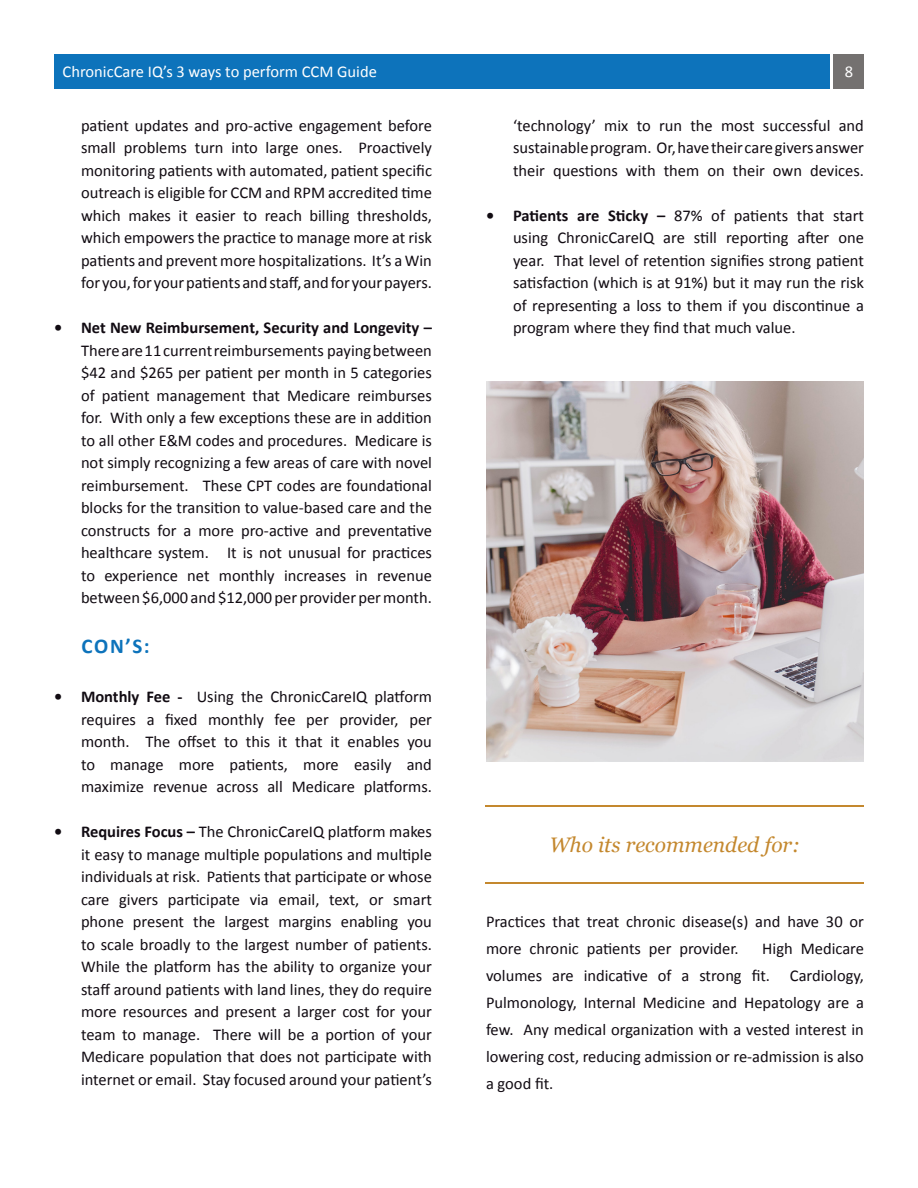
<style>
.page{position:relative;width:918px;height:1188px;background:#fff}
.page>*{position:absolute;margin:0;border:0;box-sizing:border-box;transform-origin:0 0}
.t1{font:italic 21px "Georgia";color:#c4882e}
.t2{font:700 21px "Calibri";color:#0d73bb}
.t3{font:16.5px/22.5px "Calibri";color:#110b12;text-align:justify}
.t4{font:16.5px "Calibri";color:#fff}
.s1{font-weight:700}
</style>
<div class="page">
<div style="left:54px;top:54px;width:776px;height:34px;background:#0d73bb"></div>
<div style="left:834px;top:54px;width:30px;height:34px;background:#747170"></div>
<hr style="left:486px;top:805px;width:378px;height:2px;background:#c4882e">
<hr style="left:486px;top:882px;width:378px;height:2px;background:#c4882e">
<img style="left:486px;top:381px;width:378px;height:380px">
<p class="t4" style="left:63px;top:60px;width:316px">ChronicCare IQ’s 3 ways to perform CCM Guide</p>
<p class="t4" style="left:845px;top:60px;width:10px">8</p>
<p class="t3" style="left:513px;top:113px;width:353px">‘technology’ mix to run the most successful and sustainable program. Or, have their care givers answer their questions with them on their own devices.</p>
<p class="t3" style="left:513px;top:203px;width:353px;text-indent:-27px"><span class="s1">• Patients are Sticky –</span> 87% of patients that start using ChronicCareIQ are still reporting after one year. That level of retention signifies strong patient satisfaction (which is at 91%) but it may run the risk of representing a loss to them if you discontinue a program where they find that much value.</p>
<p class="t3" style="left:81px;top:113px;width:353px">patient updates and pro-active engagement before small problems turn into large ones. Proactively monitoring patients with automated, patient specific outreach is eligible for CCM and RPM accredited time which makes it easier to reach billing thresholds, which empowers the practice to manage more at risk patients and prevent more hospitalizations. It’s a Win for you, for your patients and staff, and for your payers.</p>
<p class="t3" style="left:81px;top:316px;width:353px;text-indent:-27px"><span class="s1">• Net New Reimbursement, Security and Longevity – </span>There are 11 current reimbursements paying between $42 and $265 per patient per month in 5 categories of patient management that Medicare reimburses for. With only a few exceptions these are in addition to all other E&amp;M codes and procedures. Medicare is not simply recognizing a few areas of care with novel reimbursement. These CPT codes are foundational blocks for the transition to value-based care and the constructs for a more pro-active and preventative healthcare system. It is not unusual for practices to experience net monthly increases in revenue between $6,000 and $12,000 per provider per month.</p>
<p class="t2" style="left:81px;top:631px;width:70px">CON’S:</p>
<p class="t3" style="left:81px;top:685px;width:353px;text-indent:-27px"><span class="s1">• Monthly Fee -</span> Using the ChronicCareIQ platform requires a fixed monthly fee per provider, per month. The offset to this it that it enables you to manage more patients, more easily and maximize revenue across all Medicare platforms.</p>
<p class="t3" style="left:81px;top:820px;width:353px;text-indent:-27px"><span class="s1">• Requires Focus –</span> The ChronicCareIQ platform makes it easy to manage multiple populations and multiple individuals at risk. Patients that participate or whose care givers participate via email, text, or smart phone present the largest margins enabling you to scale broadly to the largest number of patients.<br>While the platform has the ability to organize your staff around patients with land lines, they do require more resources and present a larger cost for your team to manage. There will be a portion of your Medicare population that does not participate with internet or email. Stay focused around your patient’s</p>
<p class="t1" style="left:549px;top:830px;width:252px">Who its recommended for:</p>
<p class="t3" style="left:486px;top:907px;width:380px;line-height:27px">Practices that treat chronic disease(s) and have 30 or more chronic patients per provider.</p>
<p class="t3" style="left:486px;top:934px;width:380px;line-height:27px;text-indent:276px">High Medicare volumes are indicative of a strong fit. Cardiology, Pulmonology, Internal Medicine and Hepatology are a few. Any medical organization with a vested interest in lowering cost, reducing admission or re-admission is also a good fit.</p>
</div>
